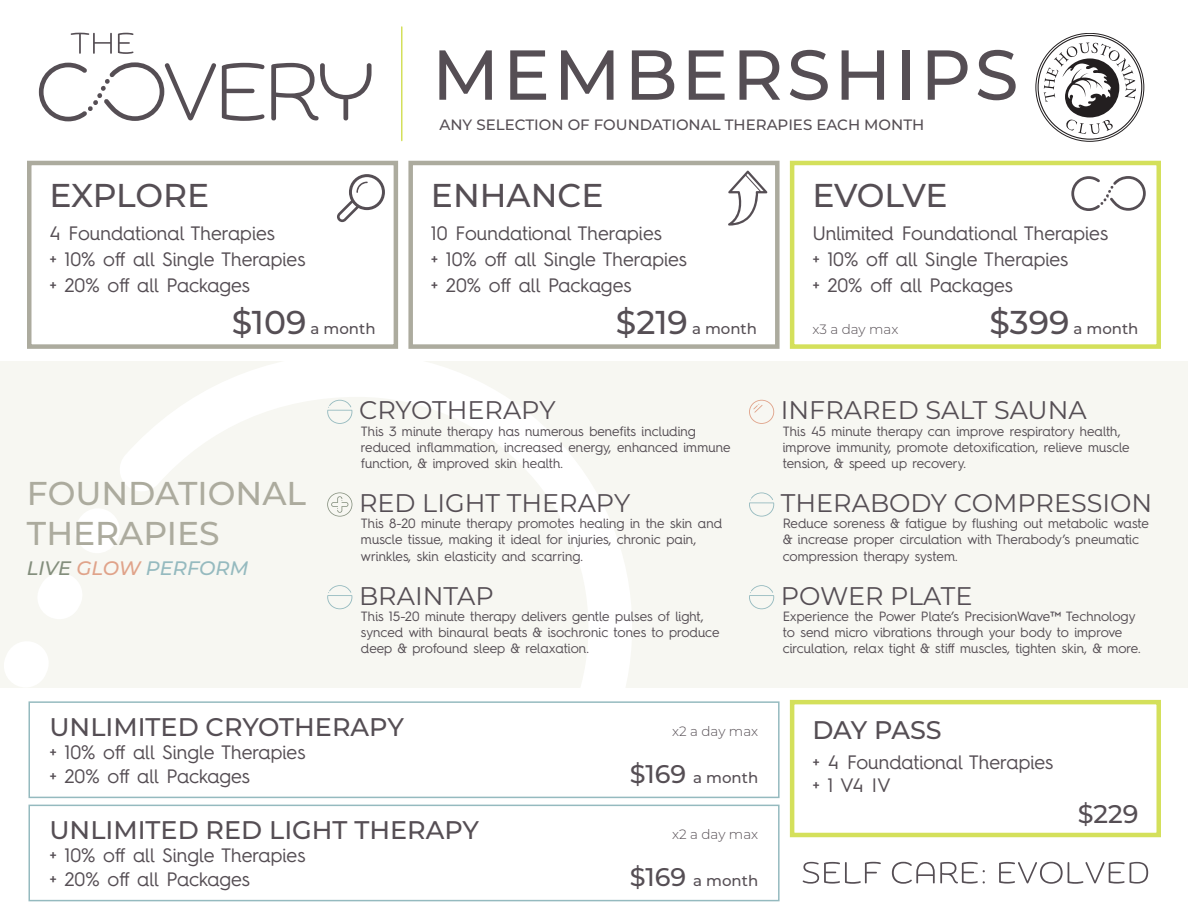
<style>
.page{position:relative;width:1188px;height:918px;background:#fff}
.page>*{position:absolute;margin:0;border:0;box-sizing:border-box;transform-origin:0 0}
.t1{font:500 70.5px "Montserrat";letter-spacing:.05em;color:#554e54}
.t2{font:500 33px/39.6px "Montserrat";color:#acab9e}
.t3{font:500 33px "Montserrat";color:#554e54}
.t4{font:25.5px "Montserrat";color:#554e54}
.t5{font:500 25.5px "Montserrat";color:#554e54}
.t6{font:19.5px/26.1px "Hurme Geometric Sans 4";color:#554e54}
.t7{font:italic 500 19.5px "Montserrat";letter-spacing:-.005em;color:#95babf}
.t8{font:500 15px "Montserrat";color:#554e54}
.t9{font:13.5px/16.2px "Hurme Geometric Sans 4";color:#554e54}
.t10{font:300 13.5px "Montserrat";color:#554e54}
.s1{font-size:33px}
.s2{color:#838e7c}
.s3{color:#e0a38a}
.s4{font-size:25.5px}
</style>
<div class="page">
<div style="left:0;top:361px;width:1188px;height:326px;background:#f7f7f2"></div>
<svg style="left:38px;top:573px;width:27px;height:46px"></svg>
<svg style="left:65px;top:361px;width:567px;height:541px"></svg>
<svg style="left:4px;top:642px;width:44px;height:45px"></svg>
<svg style="left:1044px;top:42px;width:92px;height:92px"></svg>
<svg style="left:39px;top:62px;width:333px;height:59px"></svg>
<svg style="left:71px;top:33px;width:41px;height:21px"></svg>
<svg style="left:118px;top:33px;width:16px;height:21px"></svg>
<hr style="left:401px;top:27px;width:2px;height:114px;background:#d4e05b">
<svg style="left:337px;top:174px;width:48px;height:48px"></svg>
<svg style="left:728px;top:171px;width:39px;height:55px"></svg>
<svg style="left:1071px;top:176px;width:75px;height:35px"></svg>
<svg style="left:802px;top:862px;width:346px;height:22px"></svg>
<div style="left:27px;top:161px;width:371px;height:188px;border:4px solid #acab9e"></div>
<div style="left:408px;top:161px;width:372px;height:188px;border:4px solid #acab9e"></div>
<div style="left:790px;top:161px;width:371px;height:188px;border:4px solid #d4e05b"></div>
<div style="left:790px;top:700px;width:371px;height:137px;border:4px solid #d4e05b"></div>
<div style="left:28px;top:701px;width:752px;height:97px;border:2px solid #95babf"></div>
<div style="left:28px;top:805px;width:752px;height:96px;border:2px solid #95babf"></div>
<svg style="left:327px;top:400px;width:25px;height:24px"></svg>
<svg style="left:327px;top:492px;width:25px;height:25px"></svg>
<svg style="left:327px;top:585px;width:25px;height:24px"></svg>
<svg style="left:749px;top:400px;width:25px;height:24px"></svg>
<svg style="left:749px;top:492px;width:25px;height:25px"></svg>
<svg style="left:749px;top:585px;width:25px;height:24px"></svg>
<h2 class="t3" style="left:49px;top:172px;width:161px">EXPLORE</h2>
<h3 class="t6" style="left:49px;top:220px;width:257px">4 Foundational Therapies<br>+ 10% off all Single Therapies + 20% off all Packages</h3>
<p class="t8" style="left:232px;top:319px;width:145px"><span class="s1">$109</span> a month</p>
<h1 class="t1" style="left:432px;top:26px;width:588px">MEMBERSHIPS</h1>
<p class="t8" style="left:440px;top:114px;width:486px">ANY SELECTION OF FOUNDATIONAL THERAPIES EACH MONTH</p>
<h2 class="t3" style="left:431px;top:172px;width:174px">ENHANCE</h2>
<h3 class="t6" style="left:431px;top:220px;width:257px">10 Foundational Therapies<br>+ 10% off all Single Therapies + 20% off all Packages</h3>
<p class="t8" style="left:616px;top:319px;width:143px"><span class="s1">$219</span> a month</p>
<h2 class="t3" style="left:812px;top:172px;width:137px">EVOLVE</h2>
<h3 class="t6" style="left:812px;top:220px;width:297px">Unlimited Foundational Therapies + 10% off all Single Therapies<br>+ 20% off all Packages</h3>
<p class="t10" style="left:812px;top:320px;width:88px">x3 a day max</p>
<p class="t8" style="left:990px;top:319px;width:150px"><span class="s1">$399</span> a month</p>
<h2 class="t2" style="left:27px;top:472px;width:281px">FOUNDATIONAL<br>THERAPIES</h2>
<h3 class="t7" style="left:27px;top:554px;width:223px"><span class="s2">LIVE</span> <span class="s3">GLOW</span> PERFORM</h3>
<h3 class="t4" style="left:359px;top:393px;width:198px">CRYOTHERAPY</h3>
<p class="t9" style="left:361px;top:422px;width:371px">This 3 minute therapy has numerous benefits including reduced inflammation, increased energy, enhanced immune function, &amp; improved skin health.</p>
<h3 class="t4" style="left:359px;top:486px;width:273px">RED LIGHT THERAPY</h3>
<p class="t9" style="left:361px;top:515px;width:363px">This 8-20 minute therapy promotes healing in the skin and muscle tissue, making it ideal for injuries, chronic pain, wrinkles, skin elasticity and scarring.</p>
<h3 class="t4" style="left:359px;top:578px;width:136px">BRAINTAP</h3>
<p class="t9" style="left:361px;top:608px;width:360px">This 15-20 minute therapy delivers gentle pulses of light, synced with binaural beats &amp; isochronic tones to produce deep &amp; profound sleep &amp; relaxation.</p>
<h3 class="t4" style="left:781px;top:393px;width:307px">INFRARED SALT SAUNA</h3>
<p class="t9" style="left:783px;top:422px;width:348px">This 45 minute therapy can improve respiratory health, improve immunity, promote detoxification, relieve muscle tension, &amp; speed up recovery.</p>
<h3 class="t4" style="left:781px;top:486px;width:373px">THERABODY COMPRESSION</h3>
<p class="t9" style="left:783px;top:515px;width:368px">Reduce soreness &amp; fatigue by flushing out metabolic waste &amp; increase proper circulation with Therabody’s pneumatic compression therapy system.</p>
<h3 class="t4" style="left:781px;top:578px;width:193px">POWER PLATE</h3>
<p class="t9" style="left:783px;top:608px;width:359px">Experience the Power Plate’s PrecisionWave™ Technology to send micro vibrations through your body to improve circulation, relax tight &amp; stiff muscles, tighten skin, &amp; more.</p>
<h3 class="t5" style="left:49px;top:709px;width:356px">UNLIMITED CRYOTHERAPY</h3>
<p class="t10" style="left:672px;top:722px;width:88px">x2 a day max</p>
<h3 class="t6" style="left:49px;top:740px;width:257px;line-height:23.4px">+ 10% off all Single Therapies + 20% off all Packages</h3>
<p class="t8" style="left:630px;top:767px;width:130px"><span class="s4">$169</span> a month</p>
<h3 class="t5" style="left:49px;top:812px;width:431px">UNLIMITED RED LIGHT THERAPY</h3>
<p class="t10" style="left:672px;top:825px;width:88px">x2 a day max</p>
<h3 class="t6" style="left:49px;top:843px;width:257px;line-height:23.4px">+ 10% off all Single Therapies + 20% off all Packages</h3>
<p class="t8" style="left:630px;top:870px;width:130px"><span class="s4">$169</span> a month</p>
<h3 class="t5" style="left:812px;top:712px;width:131px">DAY PASS</h3>
<h3 class="t6" style="left:812px;top:750px;width:242px;line-height:23.4px">+ 4 Foundational Therapies + 1 V4 IV</h3>
<h3 class="t5" style="left:1078px;top:796px;width:62px">$229</h3>
</div>
